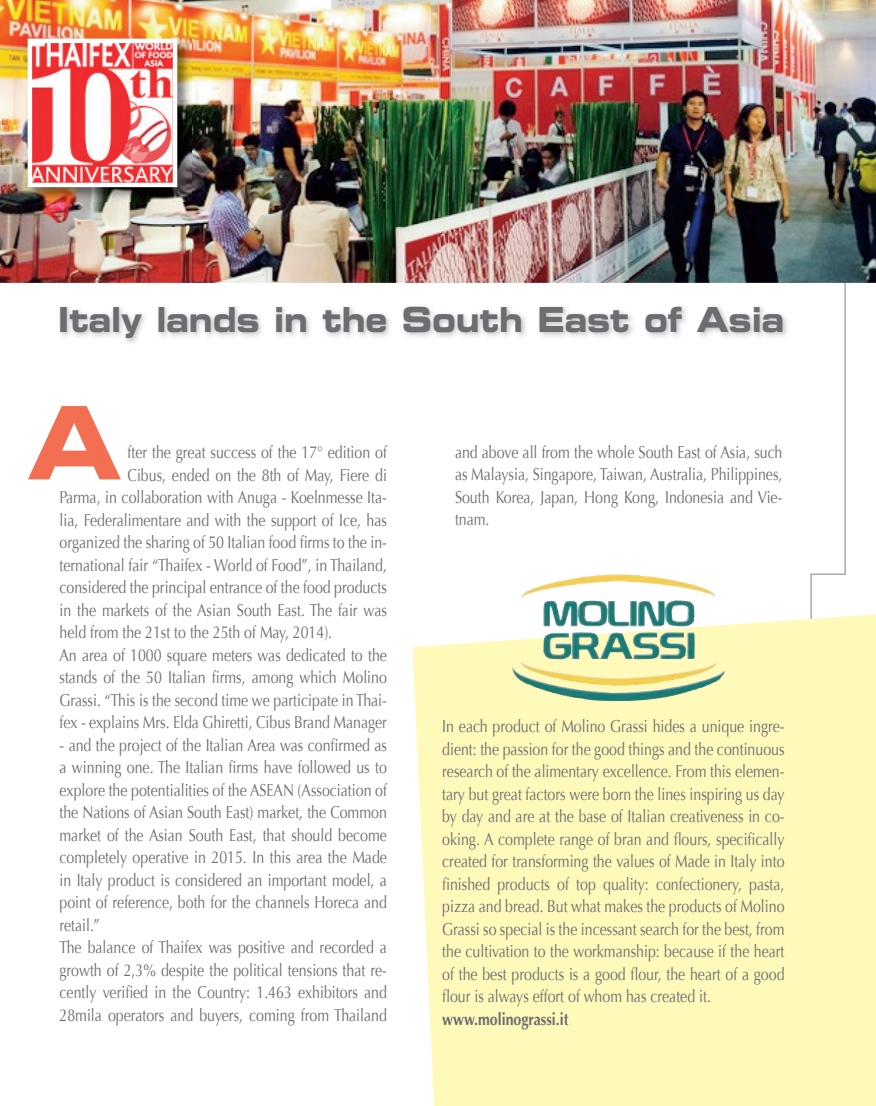
<style>
.page{position:relative;width:876px;height:1106px;background:#fff}
.page>*{position:absolute;margin:0;border:0;box-sizing:border-box;transform-origin:0 0}
.t1{font:101.4px "Eurostile Bold Extended Two";color:#f36f51;scale:.85 1}
.t2{font:34.5px "Eurostile Bold Extended Two";letter-spacing:-.005em;color:#6c6d70;scale:.85 1}
.t3{font:17.4px/22.5px "Optima";color:#6c6d70;text-align:justify;scale:.82 1}
.t4{font:700 17.4px "Optima";color:#6c6d70;scale:.82 1}
</style>
<div class="page">
<svg style="left:810px;top:283px;width:36px;height:329px"></svg>
<img style="left:60px;top:306px;width:727px;height:37px">
<img style="left:0;top:0;width:876px;height:283px">
<svg style="left:412px;top:612px;width:464px;height:494px;background:#fbf6bb"></svg>
<img style="left:521px;top:574px;width:194px;height:52px">
<img style="left:26px;top:37px;width:165px;height:164px">
<svg style="left:28px;top:39px;width:149px;height:148px"></svg>
<h2 class="t2" style="left:58px;top:307px;width:856px">Italy lands in the South East of Asia</h2>
<h1 class="t1" style="left:28px;top:406px;width:112px">A</h1>
<p class="t3" style="left:128px;top:441px;width:318px">fter the great success of the 17° edition of</p>
<p class="t3" style="left:128px;top:463px;width:318px">Cibus, ended on the 8th of May, Fiere di</p>
<p class="t3" style="left:60px;top:486px;width:401px">Parma, in collaboration with Anuga - Koelnmesse Ita-</p>
<p class="t3" style="left:60px;top:508px;width:401px">lia, Federalimentare and with the support of Ice, has</p>
<p class="t3" style="left:60px;top:531px;width:401px">organized the sharing of 50 Italian food firms to the in-</p>
<p class="t3" style="left:60px;top:553px;width:401px">ternational fair “Thaifex - World of Food”, in Thailand,</p>
<p class="t3" style="left:60px;top:576px;width:401px">considered the principal entrance of the food products</p>
<p class="t3" style="left:60px;top:598px;width:401px">in the markets of the Asian South East. The fair was</p>
<p class="t3" style="left:60px;top:621px;width:334px">held from the 21st to the 25th of May, 2014).</p>
<p class="t3" style="left:60px;top:643px;width:401px">An area of 1000 square meters was dedicated to the</p>
<p class="t3" style="left:60px;top:666px;width:401px">stands of the 50 Italian firms, among which Molino</p>
<p class="t3" style="left:60px;top:688px;width:401px">Grassi. “This is the second time we participate in Thai-</p>
<p class="t3" style="left:60px;top:711px;width:401px">fex - explains Mrs. Elda Ghiretti, Cibus Brand Manager</p>
<p class="t3" style="left:60px;top:733px;width:401px;text-align:left">- and the project of the Italian Area was confirmed as a winning one. The Italian firms have followed us to explore the potentialities of the ASEAN (Association of the Nations of Asian South East) market, the Common market of the Asian South East, that should become completely operative in 2015. In this area the Made in Italy product is considered an important model, a point of reference, both for the channels Horeca and retail.”<br>The balance of Thaifex was positive and recorded a growth of 2,3% despite the political tensions that re&shy;cently verified in the Country: 1.463 exhibitors and 28mila operators and buyers, coming from Thailand</p>
<p class="t3" style="left:455px;top:441px;width:401px">and above all from the whole South East of Asia, such as Malaysia, Singapore, Taiwan, Australia, Philippines, South Korea, Japan, Hong Kong, Indonesia and Vie&shy;tnam.</p>
<p class="t3" style="left:442px;top:715px;width:419px">In each product of Molino Grassi hides a unique ingre&shy;dient: the passion for the good things and the continuous research of the alimentary excellence. From this elemen&shy;tary but great factors were born the lines inspiring us day by day and are at the base of Italian creativeness in co&shy;oking. A complete range of bran and flours, specifically created for transforming the values of Made in Italy into finished products of top quality: confectionery, pasta, pizza and bread. But what makes the products of Molino Grassi so special is the incessant search for the best, from the cultivation to the workmanship: because if the heart of the best products is a good flour, the heart of a good flour is always effort of whom has created it.</p>
<p class="t4" style="left:442px;top:1008px;width:155px">www.molinograssi.it</p>
</div>
